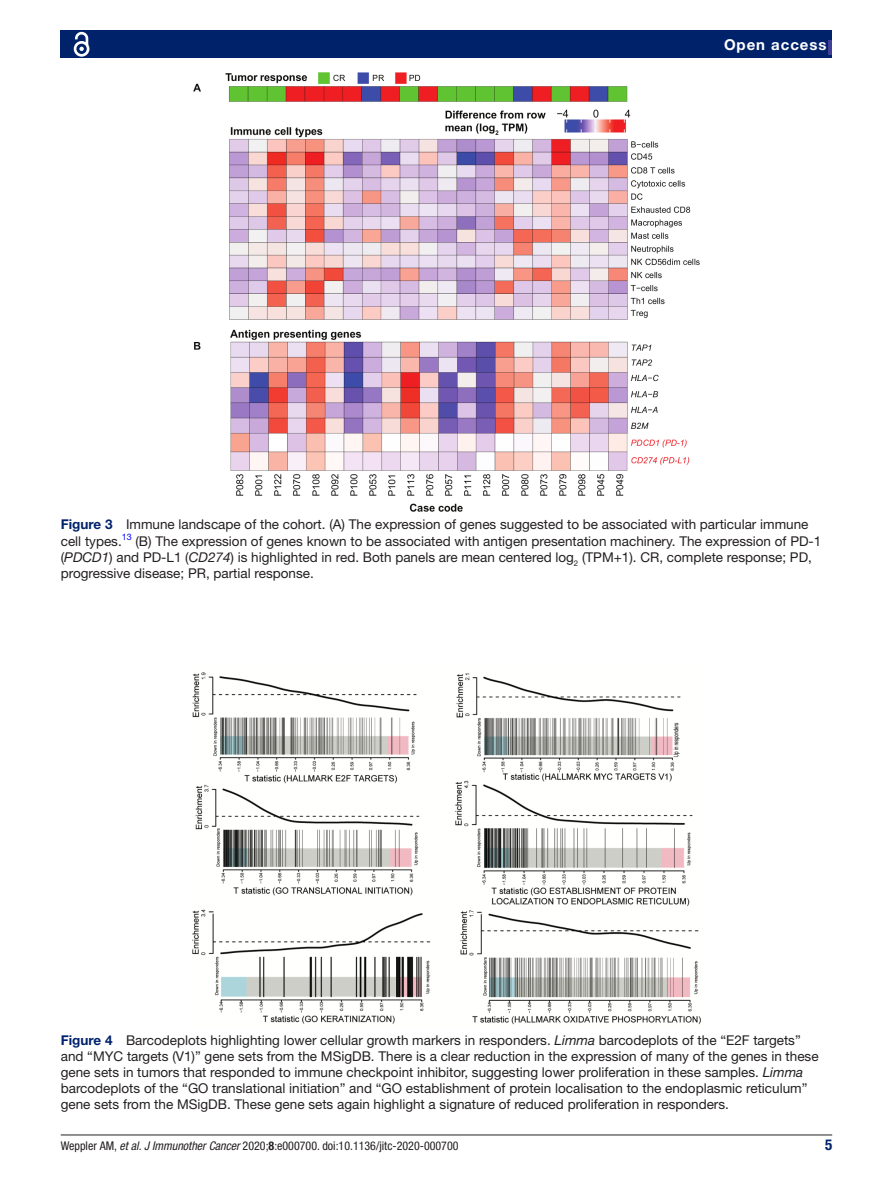
<style>
.page{position:relative;width:893px;height:1191px;background:#fff}
.page>*{position:absolute;margin:0;border:0;box-sizing:border-box;transform-origin:0 0}
.t1{font:700 15px "Helvetica Neue LT Std";letter-spacing:.065em;color:#fff}
.t2{font:700 condensed 15px "Helvetica Neue LT Std";color:#00226b}
.t3{font:13.5px/16.2px "Helvetica Neue LT Std";color:#231f20}
.t4{font:condensed 12px "Helvetica Neue LT Std";color:#231f20}
.s1{font-weight:700;color:#00226b}
.s2{font-style:italic}
.s3{font-weight:700}
</style>
<div class="page">
<hr style="left:61px;top:1134px;width:771px;height:1px;background:#231f20">
<div style="left:61px;top:31px;width:771px;height:27px;background:#00226b"></div>
<hr style="left:828px;top:40px;width:4px;height:15px;background:#414099">
<svg style="left:73px;top:31px;width:17px;height:26px"></svg>
<img style="left:193px;top:73px;width:507px;height:439px">
<img style="left:192px;top:672px;width:509px;height:353px">
<p class="t1" style="left:724px;top:35px;width:104px">Open access</p>
<p class="t3" style="left:61px;top:516px;width:762px"><span class="s1">Figure 3</span> Immune landscape of the cohort. (A) The expression of genes suggested to be associated with particular immune cell types.<sup>13</sup> (B) The expression of genes known to be associated with antigen presentation machinery. The expression of PD-1 (<span class="s2">PDCD1</span>) and PD-L1 (<span class="s2">CD274</span>) is highlighted in red. Both panels are mean centered log<sub>2</sub> (TPM+1). CR, complete response; PD, progressive disease; PR, partial response.</p>
<p class="t3" style="left:61px;top:1031px;width:759px"><span class="s1">Figure 4</span> Barcodeplots highlighting lower cellular growth markers in responders. <span class="s2">Limma</span> barcodeplots of the “E2F targets” and “MYC targets (V1)” gene sets from the MSigDB. There is a clear reduction in the expression of many of the genes in these gene sets in tumors that responded to immune checkpoint inhibitor, suggesting lower proliferation in these samples. <span class="s2">Limma </span>barcodeplots of the “GO translational initiation” and “GO establishment of protein localisation to the endoplasmic reticulum” gene sets from the MSigDB. These gene sets again highlight a signature of reduced proliferation in responders.</p>
<p class="t4" style="left:61px;top:1138px;width:399px">Weppler AM, <span class="s2">et al</span>. <span class="s2">J Immunother Cancer</span> 2020;<span class="s3">8</span>:e000700. doi:10.1136/jitc-2020-000700</p>
<p class="t2" style="left:825px;top:1135px;width:9px">5</p>
</div>
